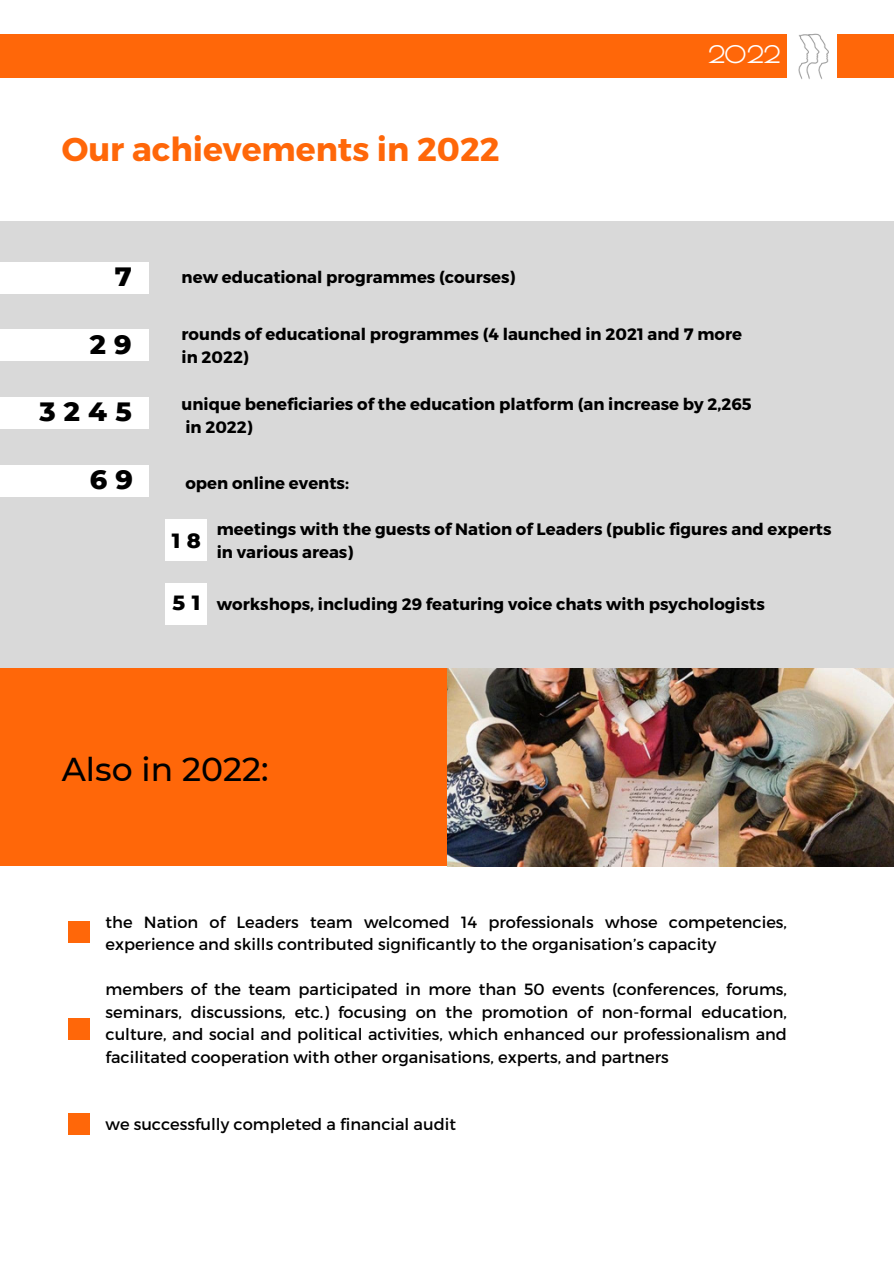
<style>
.page{position:relative;width:894px;height:1264px;background:#fff}
.page>*{position:absolute;margin:0;border:0;box-sizing:border-box;transform-origin:0 0}
.t1{font:700 33px "Montserrat";color:#ff6709}
.t2{font:500 33px "Montserrat";color:#000}
.t3{font:800 27px "Montserrat";color:#000}
.t4{font:700 23.7px "Poiret One";color:#fff}
.t5{font:800 21px "Montserrat";color:#000}
.t6{font:700 16.5px/22.5px "Montserrat";color:#000}
.t7{font:16.2px/22.5px "Montserrat";color:#000}
</style>
<div class="page">
<div style="left:0;top:221px;width:893px;height:454px;background:#d9d9d9"></div>
<div style="left:0;top:668px;width:893px;height:198px;background:#ff6709"></div>
<div style="left:0;top:329px;width:148px;height:32px;background:#fff"></div>
<div style="left:0;top:464px;width:149px;height:32px;background:#fff"></div>
<div style="left:0;top:397px;width:148px;height:32px;background:#fff"></div>
<div style="left:0;top:262px;width:148px;height:31px;background:#fff"></div>
<div style="left:0;top:34px;width:786px;height:44px;background:#ff6709"></div>
<img style="left:798px;top:33px;width:31px;height:46px">
<div style="left:836px;top:34px;width:57px;height:44px;background:#ff6709"></div>
<div style="left:165px;top:519px;width:42px;height:41px;background:#fff"></div>
<div style="left:165px;top:582px;width:42px;height:42px;background:#fff"></div>
<div style="left:68px;top:921px;width:22px;height:21px;background:#ff6709"></div>
<div style="left:68px;top:1018px;width:22px;height:21px;background:#ff6709"></div>
<div style="left:68px;top:1112px;width:22px;height:22px;background:#ff6709"></div>
<img style="left:447px;top:668px;width:446px;height:198px">
<h3 class="t1" style="left:62px;top:128px;width:439px">Our achievements in 2022</h3>
<h1 class="t3" style="left:115px;top:260px;width:19px">7</h1>
<p class="t6" style="left:181px;top:265px;width:335px">new educational programmes (courses)</p>
<p class="t4" style="left:707px;top:40px;width:74px">2022</p>
<p class="t3" style="left:90px;top:327px;width:43px">2 9</p>
<h4 class="t6" style="left:181px;top:322px;width:561px">rounds of educational programmes (4 launched in 2021 and 7 more in 2022)</h4>
<h4 class="t3" style="left:39px;top:395px;width:94px">3245</h4>
<p class="t6" style="left:181px;top:392px;width:571px">unique beneficiaries of the education platform (an increase by 2,265 in 2022)</p>
<p class="t3" style="left:90px;top:462px;width:45px">6 9</p>
<p class="t6" style="left:185px;top:471px;width:165px">open online events:</p>
<h4 class="t6" style="left:217px;top:517px;width:616px">meetings with the guests of Nation of Leaders (public figures and experts in various areas)</h4>
<h2 class="t6" style="left:217px;top:592px;width:549px">workshops, including 29 featuring voice chats with psychologists</h2>
<p class="t5" style="left:172px;top:528px;width:30px">1 8</p>
<p class="t5" style="left:172px;top:590px;width:29px">5 1</p>
<h1 class="t2" style="left:62px;top:749px;width:208px">Also in 2022:</h1>
<h4 class="t7" style="left:105px;top:909px;width:682px">the Nation of Leaders team welcomed 14 professionals whose competencies, experience and skills contributed significantly to the organisation’s capacity</h4>
<h4 class="t7" style="left:105px;top:977px;width:682px;text-align:justify">members of the team participated in more than 50 events (conferences, forums, seminars, discussions, etc.) focusing on the promotion of non-formal education, culture, and social and political activities, which enhanced our professionalism and facilitated cooperation with other organisations, experts, and partners</h4>
<h4 class="t7" style="left:105px;top:1112px;width:352px">we successfully completed a financial audit</h4>
</div>
